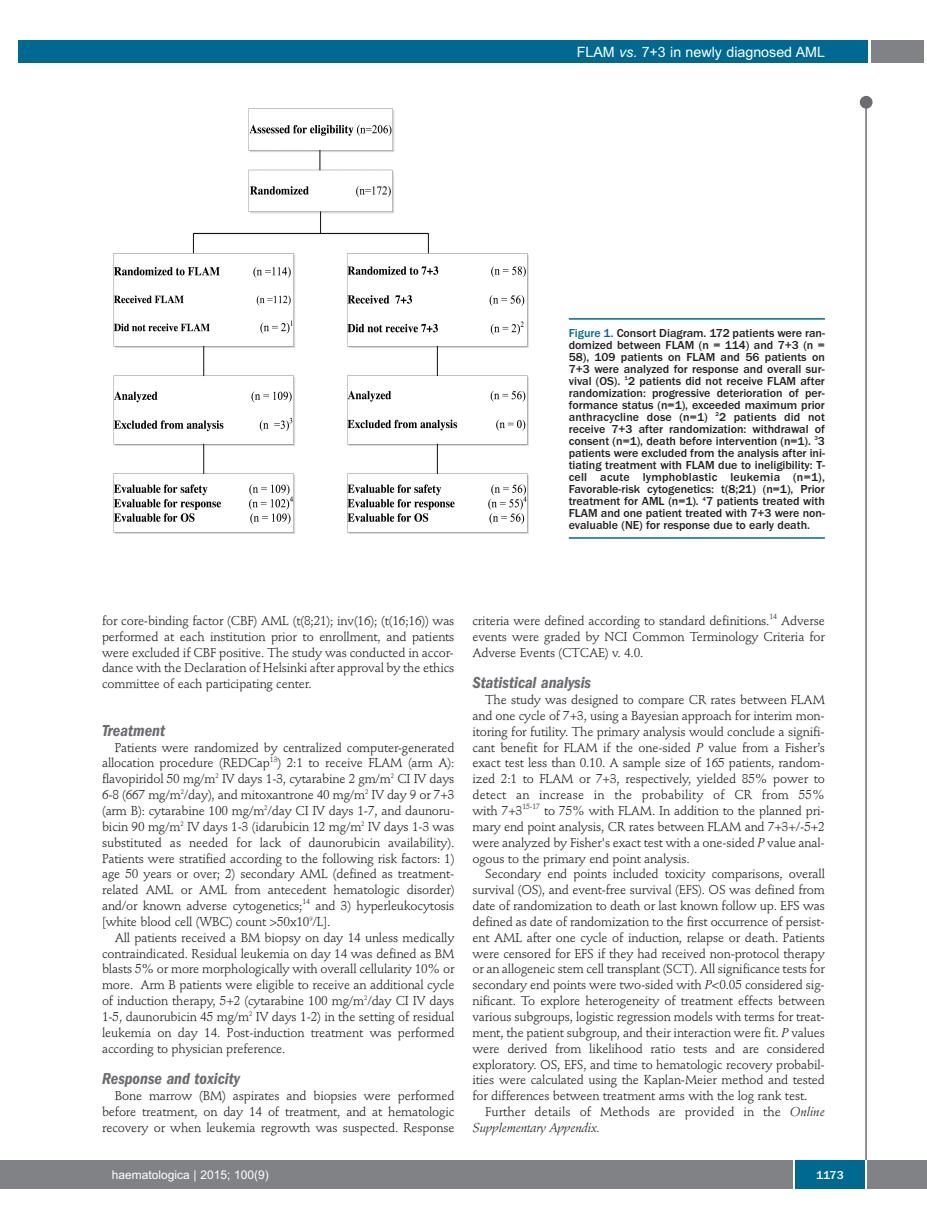
<style>
.page{position:relative;width:927px;height:1225px;background:#fff}
.page>*{position:absolute;margin:0;border:0;box-sizing:border-box;transform-origin:0 0}
.t1{font:italic 600 condensed 16.5px "Franklin Gothic";color:#6c6d70}
.t2{font:14.25px "Arial";color:#fff}
.t3{font:12.75px/15.9px "Stempel Schneidler";letter-spacing:-.015em;color:#231f20;text-align:justify}
.t4{font:12.75px/15.9px "Stempel Schneidler";letter-spacing:.005em;color:#231f20}
.t5{font:500 12px/12px "Franklin Gothic";color:#231f20;text-align:justify}
.t6{font:12px "Arial";color:#fff}
.t7{font:500 12px "Franklin Gothic";color:#fff}
.s1{font-style:italic}
.s2{color:#006991}
</style>
<div class="page">
<div style="left:860px;top:96px;width:12px;height:13px;background:#6c6d70;border-radius:50%"></div>
<hr style="left:865px;top:98px;width:2px;height:1062px;background:#6c6d70">
<div style="left:871px;top:40px;width:52px;height:22px;background:#808285"></div>
<div style="left:18px;top:40px;width:849px;height:22px;background:#006991"></div>
<div style="left:17px;top:1160px;width:910px;height:28px;background:#808285"></div>
<div style="left:795px;top:1160px;width:70px;height:28px;background:#006991"></div>
<hr style="left:793px;top:1160px;width:2px;height:28px;background:#fff">
<hr style="left:865px;top:1160px;width:2px;height:28px;background:#fff">
<div style="left:0;top:1160px;width:17px;height:28px;background:#808285"></div>
<img style="left:113px;top:108px;width:416px;height:426px">
<hr style="left:569px;top:318px;width:256px;height:2px;background:#006991">
<hr style="left:569px;top:537px;width:256px;height:2px;background:#006991">
<p class="t2" style="left:577px;top:44px;width:250px">FLAM <span class="s1">vs.</span> 7+3 in newly diagnosed AML</p>
<p class="t5" style="left:569px;top:326px;width:258px"><span class="s2">Figure 1.</span> Consort Diagram. 172 patients were ran&shy;domized between FLAM (n = 114) and 7+3 (n = 58), 109 patients on FLAM and 56 patients on 7+3 were analyzed for response and overall sur&shy;vival (OS). <sup>1</sup>2 patients did not receive FLAM after randomization: progressive deterioration of per&shy;formance status (n=1), exceeded maximum prior anthracycline dose (n=1) <sup>2</sup>2 patients did not receive 7+3 after randomization: withdrawal of consent (n=1), death before intervention (n=1). <sup>3</sup>3 patients were excluded from the analysis after ini&shy;tiating treatment with FLAM due to ineligibility: T&shy;cell acute lymphoblastic leukemia (n=1), Favorable-risk cytogenetics: t(8;21) (n=1), Prior treatment for AML (n=1). <sup>4</sup>7 patients treated with FLAM and one patient treated with 7+3 were non&shy;evaluable (NE) for response due to early death.</p>
<p class="t3" style="left:102px;top:614px;width:354px">for core-binding factor (CBF) AML (t(8;21); inv(16); (t(16;16)) was performed at each institution prior to enrollment, and patients were excluded if CBF positive. The study was conducted in accor&shy;dance with the Declaration of Helsinki after approval by the ethics committee of each participating center.</p>
<p class="t1" style="left:102px;top:724px;width:65px">Treatment</p>
<p class="t3" style="left:102px;top:740px;width:354px;text-indent:13px">Patients were randomized by centralized computer-generated allocation procedure (REDCap<sup>13</sup>) 2:1 to receive FLAM (arm A): flavopiridol 50 mg/m<sup>2</sup> IV days 1-3, cytarabine 2 gm/m<sup>2</sup> CI IV days 6-8 (667 mg/m<sup>2</sup>/day), and mitoxantrone 40 mg/m<sup>2</sup> IV day 9 or 7+3 (arm B): cytarabine 100 mg/m<sup>2</sup>/day CI IV days 1-7, and daunoru&shy;bicin 90 mg/m<sup>2</sup> IV days 1-3 (idarubicin 12 mg/m<sup>2</sup> IV days 1-3 was substituted as needed for lack of daunorubicin availability).<br>Patients were stratified according to the following risk factors: 1) age 50 years or over; 2) secondary AML (defined as treatment&shy;related AML or AML from antecedent hematologic disorder) and/or known adverse cytogenetics;<sup>14</sup> and 3) hyperleukocytosis [white blood cell (WBC) count &gt;50x10<sup>9</sup>/L].</p>
<p class="t3" style="left:102px;top:930px;width:354px;text-indent:13px">All patients received a BM biopsy on day 14 unless medically contraindicated. Residual leukemia on day 14 was defined as BM blasts 5% or more morphologically with overall cellularity 10% or more. Arm B patients were eligible to receive an additional cycle of induction therapy, 5+2 (cytarabine 100 mg/m<sup>2</sup>/day CI IV days 1-5, daunorubicin 45 mg/m<sup>2</sup> IV days 1-2) in the setting of residual leukemia on day 14. Post-induction treatment was performed according to physician preference.</p>
<p class="t1" style="left:102px;top:1072px;width:140px">Response and toxicity</p>
<p class="t3" style="left:102px;top:1089px;width:354px;text-indent:13px">Bone marrow (BM) aspirates and biopsies were performed before treatment, on day 14 of treatment, and at hematologic recovery or when leukemia regrowth was suspected. Response</p>
<p class="t3" style="left:472px;top:614px;width:354px">criteria were defined according to standard definitions.<sup>14</sup> Adverse events were graded by NCI Common Terminology Criteria for Adverse Events (CTCAE) v. 4.0.</p>
<p class="t1" style="left:472px;top:676px;width:120px">Statistical analysis</p>
<p class="t3" style="left:472px;top:693px;width:354px;text-indent:13px">The study was designed to compare CR rates between FLAM and one cycle of 7+3, using a Bayesian approach for interim mon&shy;itoring for futility. The primary analysis would conclude a signifi&shy;cant benefit for FLAM if the one-sided <span class="s1">P</span> value from a Fisher’s exact test less than 0.10. A sample size of 165 patients, random&shy;ized 2:1 to FLAM or 7+3, respectively, yielded 85% power to detect an increase in the probability of CR from 55% with 7+3<sup>15-17</sup> to 75% with FLAM. In addition to the planned pri&shy;mary end point analysis, CR rates between FLAM and 7+3+/-5+2 were analyzed by Fisher's exact test with a one-sided <span class="s1">P</span> value anal&shy;ogous to the primary end point analysis.</p>
<p class="t3" style="left:472px;top:867px;width:354px;text-indent:13px">Secondary end points included toxicity comparisons, overall survival (OS), and event-free survival (EFS). OS was defined from date of randomization to death or last known follow up. EFS was defined as date of randomization to the first occurrence of persist&shy;ent AML after one cycle of induction, relapse or death. Patients were censored for EFS if they had received non-protocol therapy or an allogeneic stem cell transplant (SCT). All significance tests for secondary end points were two-sided with <span class="s1">P</span>&lt;0.05 considered sig&shy;nificant. To explore heterogeneity of treatment effects between various subgroups, logistic regression models with terms for treat&shy;ment, the patient subgroup, and their interaction were fit. <span class="s1">P</span> values were derived from likelihood ratio tests and are considered exploratory. OS, EFS, and time to hematologic recovery probabil&shy;ities were calculated using the Kaplan-Meier method and tested for differences between treatment arms with the log rank test.</p>
<p class="t4" style="left:472px;top:1105px;width:354px;text-indent:13px">Further details of Methods are provided in the <span class="s1">Online<br>Supplementary Appendix.</span></p>
<p class="t6" style="left:112px;top:1167px;width:158px">haematologica | 2015; 100(9)</p>
<p class="t7" style="left:816px;top:1167px;width:29px">1173</p>
</div>
